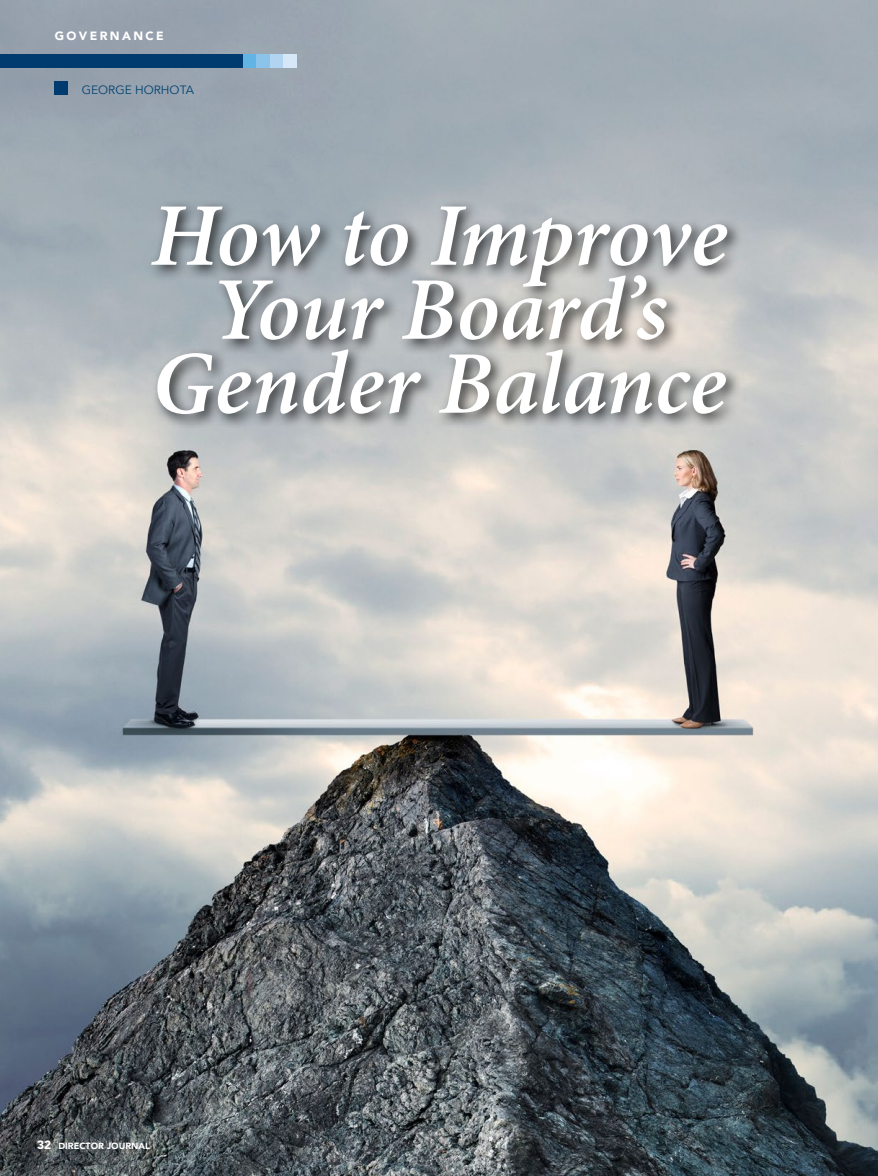
<style>
.page{position:relative;width:878px;height:1176px;background:#fff}
.page>*{position:absolute;margin:0;border:0;box-sizing:border-box;transform-origin:0 0}
.t1{font:italic 600 89.55px/73.9px "Minion Pro";letter-spacing:-.005em;color:#fff;text-align:center}
.t2{font:12px "Avenir";color:#004270}
.t3{font:900 12px "Avenir";letter-spacing:.2em;color:#fff}
.t4{font:900 9px "Avenir";color:#fff}
.s1{font-size:12px}
</style>
<div class="page">
<img style="left:0;top:0;width:878px;height:1175px">
<div style="left:145px;top:199px;width:598px;height:231px;background:#000;opacity:.75"></div>
<div style="left:0;top:54px;width:243px;height:14px;background:#003b70"></div>
<div style="left:243px;top:54px;width:14px;height:14px;background:#62b4e4"></div>
<div style="left:257px;top:54px;width:13px;height:14px;background:#8bc3ea"></div>
<div style="left:270px;top:54px;width:14px;height:14px;background:#b1d4f0"></div>
<div style="left:284px;top:54px;width:13px;height:14px;background:#d6e7f7"></div>
<div style="left:54px;top:81px;width:14px;height:13px;background:#003b70"></div>
<p class="t3" style="left:55px;top:25px;width:110px">GOVERNANCE</p>
<p class="t2" style="left:82px;top:82px;width:114px">GEORGE HORHOTA</p>
<p class="t1" style="left:150px;top:198px;width:578px">How to Improve<br>Your Board’s<br>Gender Balance</p>
<p class="t4" style="left:37px;top:1137px;width:114px"><span class="s1">32</span> DIRECTOR JOURNAL</p>
</div>
